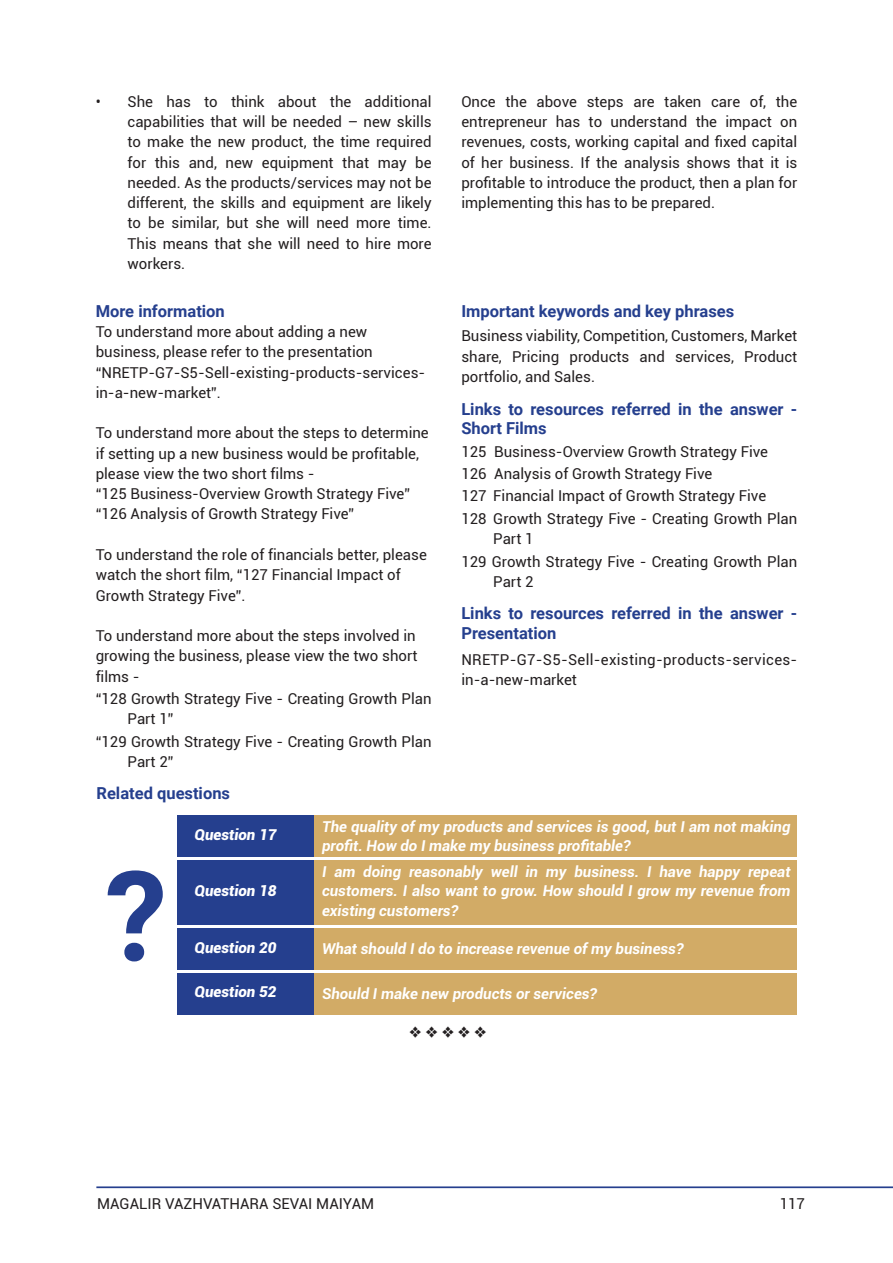
<style>
.page{position:relative;width:893px;height:1263px;background:#fff}
.page>*{position:absolute;margin:0;border:0;box-sizing:border-box;transform-origin:0 0}
.t1{font:700 125.25px "Roboto";color:#253f8e}
.t2{font:700 16.5px/19.8px "Roboto";color:#253f8e}
.t3{font:15px/20.2px "Roboto";color:#231f20}
.t4{font:italic 700 15px/19.8px "Roboto";color:#fff}
.t5{font:15px/20.2px "Roboto";letter-spacing:.02em;color:#231f20}
.t6{font:italic 900 15px "Roboto";color:#fff}
.t7{font:15px "Zapf Dingbats IT Cby BT";color:#231f20}
</style>
<div class="page">
<hr style="left:96px;top:1186px;width:797px;height:2px;background:#253f8e">
<div style="left:177px;top:815px;width:138px;height:41px;background:#253f8e"></div>
<div style="left:177px;top:860px;width:138px;height:64px;background:#253f8e"></div>
<div style="left:177px;top:928px;width:138px;height:41px;background:#253f8e"></div>
<div style="left:177px;top:973px;width:138px;height:41px;background:#253f8e"></div>
<div style="left:315px;top:815px;width:482px;height:41px;background:#d2ab66"></div>
<div style="left:315px;top:860px;width:482px;height:64px;background:#d2ab66"></div>
<div style="left:315px;top:928px;width:482px;height:41px;background:#d2ab66"></div>
<div style="left:315px;top:973px;width:482px;height:41px;background:#d2ab66"></div>
<p class="t3" style="left:128px;top:91px;width:306px;text-align:justify;text-indent:-32px">• She has to think about the additional capabilities that will be needed – new skills to make the new product, the time required for this and, new equipment that may be needed. As the products/services may not be different, the skills and equipment are likely to be similar, but she will need more time.<br>This means that she will need to hire more workers.</p>
<p class="t3" style="left:461px;top:91px;width:337px;text-align:justify">Once the above steps are taken care of, the entrepreneur has to understand the impact on revenues, costs, working capital and fixed capital of her business. If the analysis shows that it is profitable to introduce the product, then a plan for implementing this has to be prepared.</p>
<p class="t2" style="left:96px;top:301px;width:131px">More information</p>
<p class="t3" style="left:96px;top:321px;width:331px">To understand more about adding a new business, please refer to the presentation “NRETP-G7-S5-Sell-existing-products-services&shy;in-a-new-market”.</p>
<p class="t3" style="left:96px;top:422px;width:335px">To understand more about the steps to determine if setting up a new business would be profitable, please view the two short films -<br>“125 Business-Overview Growth Strategy Five” “126 Analysis of Growth Strategy Five”</p>
<p class="t3" style="left:96px;top:544px;width:333px">To understand the role of financials better, please watch the short film, “127 Financial Impact of<br>Growth Strategy Five”.</p>
<p class="t3" style="left:96px;top:625px;width:323px">To understand more about the steps involved in growing the business, please view the two short films -</p>
<p class="t3" style="left:128px;top:688px;width:306px;text-indent:-32px">“128 Growth Strategy Five - Creating Growth Plan<br>Part 1”</p>
<p class="t3" style="left:128px;top:730px;width:306px;text-indent:-32px">“129 Growth Strategy Five - Creating Growth Plan<br>Part 2”</p>
<p class="t2" style="left:461px;top:301px;width:274px">Important keywords and key phrases</p>
<p class="t3" style="left:461px;top:325px;width:337px;text-align:justify">Business viability, Competition, Customers, Market share, Pricing products and services, Product portfolio, and Sales.</p>
<p class="t2" style="left:461px;top:398px;width:337px">Links to resources referred in the answer -<br>Short Films</p>
<p class="t3" style="left:461px;top:440px;width:337px;line-height:22.4px">125 Business-Overview Growth Strategy Five<br>126 Analysis of Growth Strategy Five<br>127 Financial Impact of Growth Strategy Five<br>128 Growth Strategy Five - Creating Growth Plan</p>
<p class="t3" style="left:461px;top:527px;width:337px;line-height:22.4px;text-indent:32px">Part 1<br>129 Growth Strategy Five - Creating Growth Plan</p>
<p class="t3" style="left:493px;top:571px;width:42px">Part 2</p>
<p class="t2" style="left:461px;top:603px;width:337px">Links to resources referred in the answer -<br>Presentation</p>
<p class="t5" style="left:461px;top:649px;width:337px">NRETP-G7-S5-Sell-existing-products-services&shy;in-a-new-market</p>
<p class="t2" style="left:97px;top:783px;width:135px">Related questions</p>
<h1 class="t1" style="left:105px;top:828px;width:64px">?</h1>
<p class="t6" style="left:194px;top:824px;width:83px">Question 17</p>
<p class="t6" style="left:194px;top:880px;width:83px">Question 18</p>
<p class="t6" style="left:194px;top:936px;width:83px">Question 20</p>
<p class="t6" style="left:194px;top:981px;width:83px">Question 52</p>
<p class="t4" style="left:322px;top:816px;width:470px">The quality of my products and services is good, but I am not making profit. How do I make my business profitable?</p>
<p class="t4" style="left:322px;top:861px;width:470px;text-align:justify">I am doing reasonably well in my business. I have happy repeat customers. I also want to grow. How should I grow my revenue from existing customers?</p>
<p class="t4" style="left:322px;top:938px;width:363px">What should I do to increase revenue of my business?</p>
<p class="t4" style="left:322px;top:983px;width:276px">Should I make new products or services?</p>
<p class="t7" style="left:409px;top:1024px;width:79px">❖ ❖ ❖ ❖ ❖</p>
<p class="t3" style="left:97px;top:1193px;width:279px">MAGALIR VAZHVATHARA SEVAI MAIYAM</p>
<p class="t3" style="left:780px;top:1193px;width:27px">117</p>
</div>
